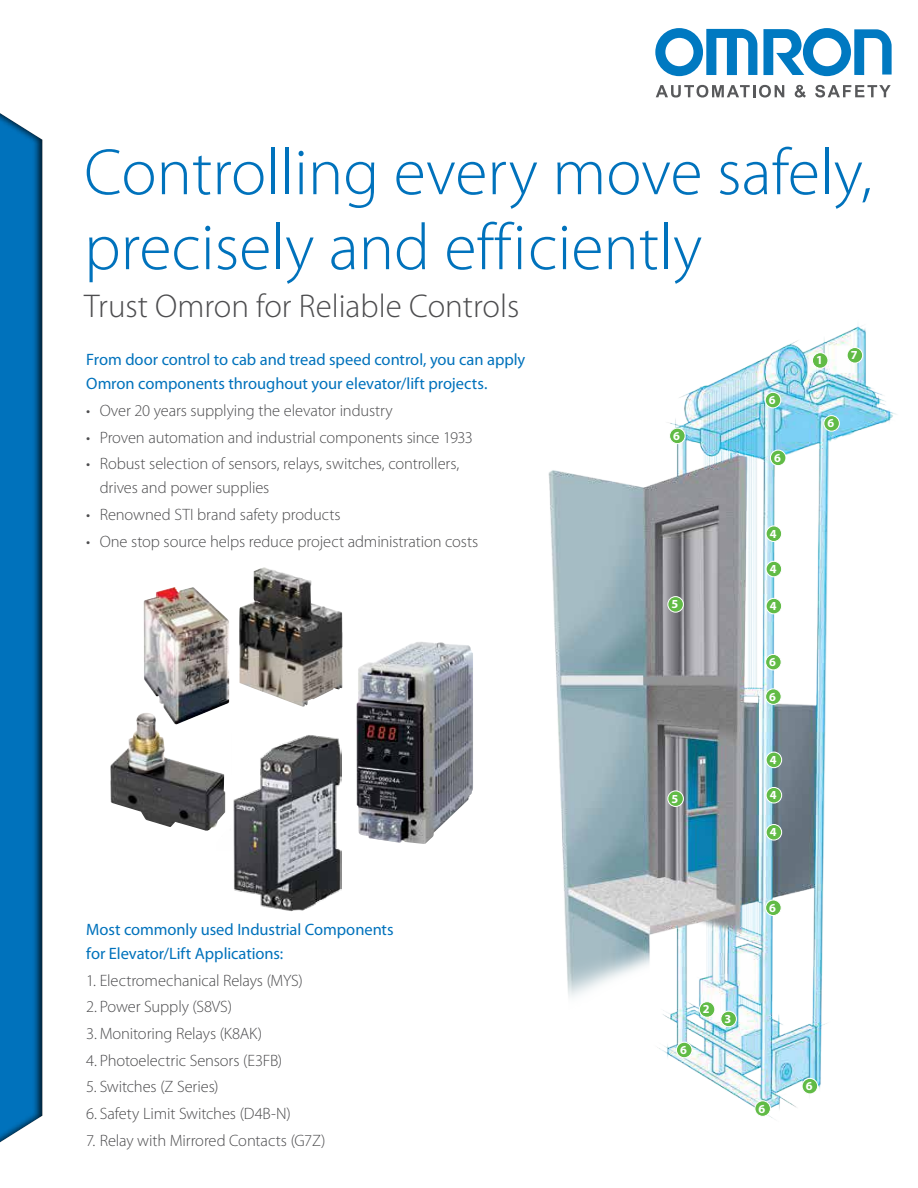
<style>
.page{position:relative;width:918px;height:1188px;background:#fff}
.page>*{position:absolute;margin:0;border:0;box-sizing:border-box;transform-origin:0 0}
.t1{font:300 66px/75px "Myriad Pro";color:#0072bc}
.t2{font:300 33px "Myriad Pro";color:#4d4d4f}
.t3{font:300 16.5px/24px "Myriad Pro";letter-spacing:-.005em;color:#4d4d4f}
.t4{font:16.5px/24px "Myriad Pro";color:#0072bc}
.t5{font:700 12.3px "Myriad Pro";color:#fff}
</style>
<div class="page">
<svg style="left:763px;top:28px;width:129px;height:48px"></svg>
<svg style="left:655px;top:28px;width:102px;height:48px"></svg>
<svg style="left:656px;top:85px;width:128px;height:12px"></svg>
<svg style="left:795px;top:85px;width:11px;height:12px"></svg>
<svg style="left:815px;top:85px;width:76px;height:12px"></svg>
<img style="left:548px;top:325px;width:349px;height:793px">
<div style="left:812px;top:353px;width:16px;height:15px;background:#61bb46;border-radius:50%"></div>
<div style="left:812px;top:352px;width:17px;height:17px;border:1px solid #fff;border-radius:50%"></div>
<div style="left:847px;top:348px;width:16px;height:15px;background:#61bb46;border-radius:50%"></div>
<div style="left:847px;top:347px;width:16px;height:17px;border:1px solid #fff;border-radius:50%"></div>
<div style="left:765px;top:392px;width:16px;height:16px;background:#61bb46;border-radius:50%"></div>
<div style="left:765px;top:392px;width:16px;height:16px;border:1px solid #fff;border-radius:50%"></div>
<div style="left:770px;top:450px;width:16px;height:16px;background:#61bb46;border-radius:50%"></div>
<div style="left:770px;top:450px;width:16px;height:16px;border:1px solid #fff;border-radius:50%"></div>
<div style="left:766px;top:654px;width:15px;height:16px;background:#61bb46;border-radius:50%"></div>
<div style="left:765px;top:654px;width:17px;height:16px;border:1px solid #fff;border-radius:50%"></div>
<div style="left:766px;top:689px;width:15px;height:15px;background:#61bb46;border-radius:50%"></div>
<div style="left:765px;top:688px;width:17px;height:17px;border:1px solid #fff;border-radius:50%"></div>
<div style="left:766px;top:900px;width:15px;height:16px;background:#61bb46;border-radius:50%"></div>
<div style="left:765px;top:899px;width:17px;height:17px;border:1px solid #fff;border-radius:50%"></div>
<div style="left:755px;top:1101px;width:15px;height:15px;background:#61bb46;border-radius:50%"></div>
<div style="left:754px;top:1100px;width:17px;height:17px;border:1px solid #fff;border-radius:50%"></div>
<div style="left:676px;top:1042px;width:16px;height:16px;background:#61bb46;border-radius:50%"></div>
<div style="left:676px;top:1042px;width:17px;height:16px;border:1px solid #fff;border-radius:50%"></div>
<div style="left:802px;top:1078px;width:16px;height:16px;background:#61bb46;border-radius:50%"></div>
<div style="left:802px;top:1078px;width:16px;height:16px;border:1px solid #fff;border-radius:50%"></div>
<div style="left:699px;top:1002px;width:16px;height:15px;background:#61bb46;border-radius:50%"></div>
<div style="left:699px;top:1001px;width:16px;height:17px;border:1px solid #fff;border-radius:50%"></div>
<div style="left:721px;top:1011px;width:15px;height:16px;background:#61bb46;border-radius:50%"></div>
<div style="left:720px;top:1011px;width:17px;height:16px;border:1px solid #fff;border-radius:50%"></div>
<div style="left:668px;top:597px;width:15px;height:15px;background:#61bb46;border-radius:50%"></div>
<div style="left:667px;top:596px;width:17px;height:17px;border:1px solid #fff;border-radius:50%"></div>
<div style="left:668px;top:791px;width:15px;height:15px;background:#61bb46;border-radius:50%"></div>
<div style="left:667px;top:790px;width:17px;height:17px;border:1px solid #fff;border-radius:50%"></div>
<div style="left:766px;top:526px;width:16px;height:15px;background:#61bb46;border-radius:50%"></div>
<div style="left:766px;top:525px;width:16px;height:17px;border:1px solid #fff;border-radius:50%"></div>
<div style="left:766px;top:752px;width:16px;height:16px;background:#61bb46;border-radius:50%"></div>
<div style="left:766px;top:752px;width:16px;height:16px;border:1px solid #fff;border-radius:50%"></div>
<div style="left:766px;top:561px;width:16px;height:16px;background:#61bb46;border-radius:50%"></div>
<div style="left:766px;top:561px;width:16px;height:16px;border:1px solid #fff;border-radius:50%"></div>
<div style="left:766px;top:787px;width:16px;height:16px;background:#61bb46;border-radius:50%"></div>
<div style="left:766px;top:787px;width:16px;height:17px;border:1px solid #fff;border-radius:50%"></div>
<div style="left:766px;top:598px;width:16px;height:16px;background:#61bb46;border-radius:50%"></div>
<div style="left:766px;top:598px;width:16px;height:16px;border:1px solid #fff;border-radius:50%"></div>
<div style="left:766px;top:825px;width:16px;height:15px;background:#61bb46;border-radius:50%"></div>
<div style="left:766px;top:824px;width:16px;height:17px;border:1px solid #fff;border-radius:50%"></div>
<div style="left:824px;top:416px;width:15px;height:15px;background:#61bb46;border-radius:50%"></div>
<div style="left:823px;top:415px;width:17px;height:17px;border:1px solid #fff;border-radius:50%"></div>
<div style="left:670px;top:428px;width:15px;height:16px;background:#61bb46;border-radius:50%"></div>
<div style="left:669px;top:428px;width:17px;height:16px;border:1px solid #fff;border-radius:50%"></div>
<div style="left:0;top:103px;width:43px;height:1043px;background:#000;opacity:.75"></div>
<img style="left:144px;top:587px;width:85px;height:126px">
<img style="left:233px;top:735px;width:108px;height:176px">
<img style="left:356px;top:642px;width:117px;height:202px">
<img style="left:110px;top:713px;width:116px;height:118px">
<img style="left:239px;top:567px;width:104px;height:140px">
<h1 class="t1" style="left:84px;top:136px;width:789px">Controlling every move safely, precisely and efficiently</h1>
<h2 class="t2" style="left:84px;top:288px;width:437px">Trust Omron for Reliable Controls</h2>
<p class="t4" style="left:86px;top:348px;width:441px">From door control to cab and tread speed control, you can apply<br>Omron components throughout your elevator/lift projects.</p>
<p class="t3" style="left:86px;top:399px;width:308px">• Over 20 years supplying the elevator industry</p>
<p class="t3" style="left:86px;top:425px;width:388px">• Proven automation and industrial components since 1933</p>
<p class="t3" style="left:100px;top:452px;width:361px;text-indent:-13px">• Robust selection of sensors, relays, switches, controllers, drives and power supplies</p>
<p class="t3" style="left:86px;top:503px;width:256px">• Renowned STI brand safety products</p>
<p class="t3" style="left:86px;top:529px;width:394px">• One stop source helps reduce project administration costs</p>
<p class="t4" style="left:86px;top:918px;width:309px">Most commonly used Industrial Components for Elevator/Lift Applications:</p>
<p class="t3" style="left:86px;top:968px;width:218px">1. Electromechanical Relays (MYS)</p>
<p class="t3" style="left:86px;top:995px;width:147px">2. Power Supply (S8VS)</p>
<p class="t3" style="left:86px;top:1022px;width:177px">3. Monitoring Relays (K8AK)</p>
<p class="t3" style="left:86px;top:1048px;width:198px">4. Photoelectric Sensors (E3FB)</p>
<p class="t3" style="left:86px;top:1075px;width:134px">5. Switches (Z Series)</p>
<p class="t3" style="left:86px;top:1102px;width:206px">6. Safety Limit Switches (D4B-N)</p>
<p class="t3" style="left:86px;top:1129px;width:241px">7. Relay with Mirrored Contacts (G7Z)</p>
<p class="t5" style="left:673px;top:429px;width:8px">6</p>
<p class="t5" style="left:671px;top:597px;width:8px">5</p>
<p class="t5" style="left:671px;top:792px;width:8px">5</p>
<p class="t5" style="left:769px;top:393px;width:8px">6</p>
<p class="t5" style="left:774px;top:451px;width:8px">6</p>
<p class="t5" style="left:770px;top:527px;width:8px">4</p>
<p class="t5" style="left:770px;top:562px;width:8px">4</p>
<p class="t5" style="left:770px;top:599px;width:8px">4</p>
<p class="t5" style="left:769px;top:655px;width:8px">6</p>
<p class="t5" style="left:769px;top:690px;width:8px">6</p>
<p class="t5" style="left:770px;top:753px;width:8px">4</p>
<p class="t5" style="left:770px;top:788px;width:8px">4</p>
<p class="t5" style="left:770px;top:825px;width:8px">4</p>
<p class="t5" style="left:769px;top:901px;width:8px">6</p>
<p class="t5" style="left:816px;top:353px;width:8px">1</p>
<p class="t5" style="left:851px;top:348px;width:8px">7</p>
<p class="t5" style="left:827px;top:416px;width:8px">6</p>
<p class="t5" style="left:680px;top:1043px;width:8px">6</p>
<p class="t5" style="left:703px;top:1002px;width:8px">2</p>
<p class="t5" style="left:725px;top:1012px;width:8px">3</p>
<p class="t5" style="left:759px;top:1102px;width:8px">6</p>
<p class="t5" style="left:806px;top:1079px;width:8px">6</p>
</div>
